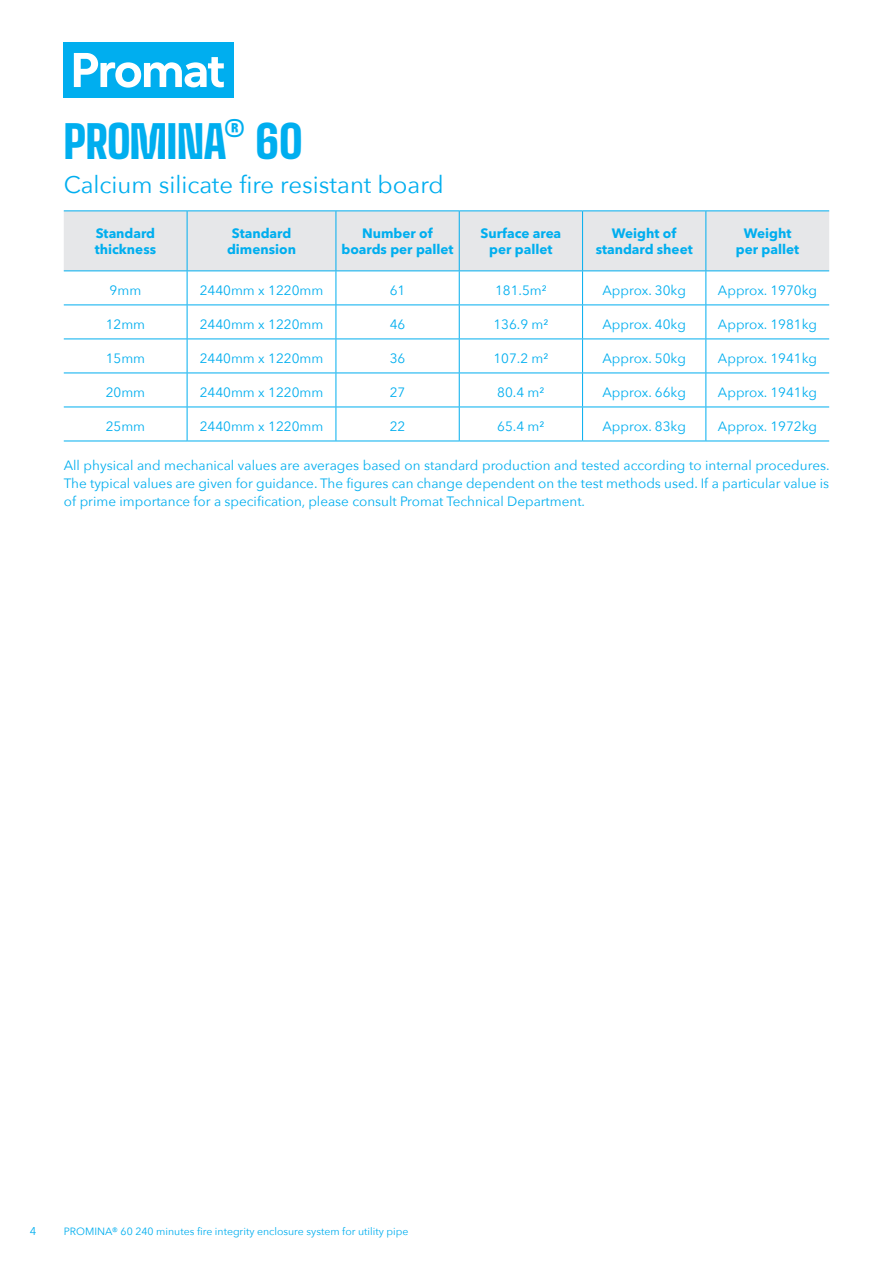
<style>
.page{position:relative;width:893px;height:1263px;background:#fff}
.page>*{position:absolute;margin:0;border:0;box-sizing:border-box;transform-origin:0 0}
.t1{font:900 45px "Big Shoulders Text";color:#00aeef}
.t2{font:24px "Avenir Next";color:#00aeef}
.t3{font:13.5px/18px "Avenir Next";color:#00aeef;text-align:justify}
.t4{font:700 13.5px/16.2px "Avenir Next W1 G";color:#00aeef;text-align:center}
.t5{font:11.25px "Avenir Next";color:#00aeef}
.t6{font:10.5px "Avenir Next";color:#00aeef}
</style>
<div class="page">
<div style="left:64px;top:43px;width:170px;height:55px;background:#00aeef"></div>
<svg style="left:74px;top:53px;width:150px;height:35px"></svg>
<div style="left:64px;top:211px;width:765px;height:59px;background:#e6e7e9"></div>
<hr style="left:64px;top:210px;width:123px;height:1px;background:#00aeef">
<hr style="left:187px;top:210px;width:149px;height:1px;background:#00aeef">
<hr style="left:187px;top:211px;width:1px;height:59px;background:#00aeef">
<hr style="left:336px;top:210px;width:123px;height:1px;background:#00aeef">
<hr style="left:336px;top:211px;width:1px;height:59px;background:#00aeef">
<hr style="left:459px;top:210px;width:124px;height:1px;background:#00aeef">
<hr style="left:583px;top:210px;width:123px;height:1px;background:#00aeef">
<hr style="left:706px;top:210px;width:123px;height:1px;background:#00aeef">
<hr style="left:64px;top:270px;width:123px;height:1px;background:#00aeef">
<hr style="left:187px;top:270px;width:149px;height:1px;background:#00aeef">
<hr style="left:336px;top:270px;width:123px;height:1px;background:#00aeef">
<hr style="left:459px;top:270px;width:124px;height:1px;background:#00aeef">
<hr style="left:583px;top:270px;width:123px;height:1px;background:#00aeef">
<hr style="left:706px;top:270px;width:123px;height:1px;background:#00aeef">
<hr style="left:187px;top:304px;width:149px;height:1px;background:#00aeef">
<hr style="left:187px;top:339px;width:149px;height:1px;background:#00aeef">
<hr style="left:187px;top:373px;width:149px;height:1px;background:#00aeef">
<hr style="left:187px;top:407px;width:149px;height:1px;background:#00aeef">
<hr style="left:187px;top:441px;width:149px;height:1px;background:#00aeef">
<hr style="left:187px;top:271px;width:1px;height:33px;background:#00aeef">
<hr style="left:336px;top:271px;width:1px;height:33px;background:#00aeef">
<hr style="left:64px;top:304px;width:123px;height:1px;background:#00aeef">
<hr style="left:187px;top:305px;width:1px;height:34px;background:#00aeef">
<hr style="left:336px;top:304px;width:123px;height:1px;background:#00aeef">
<hr style="left:336px;top:305px;width:1px;height:34px;background:#00aeef">
<hr style="left:459px;top:304px;width:124px;height:1px;background:#00aeef">
<hr style="left:583px;top:304px;width:123px;height:1px;background:#00aeef">
<hr style="left:706px;top:304px;width:123px;height:1px;background:#00aeef">
<hr style="left:64px;top:339px;width:123px;height:1px;background:#00aeef">
<hr style="left:187px;top:339px;width:1px;height:34px;background:#00aeef">
<hr style="left:336px;top:339px;width:123px;height:1px;background:#00aeef">
<hr style="left:336px;top:339px;width:1px;height:34px;background:#00aeef">
<hr style="left:459px;top:339px;width:124px;height:1px;background:#00aeef">
<hr style="left:583px;top:339px;width:123px;height:1px;background:#00aeef">
<hr style="left:706px;top:339px;width:123px;height:1px;background:#00aeef">
<hr style="left:64px;top:373px;width:123px;height:1px;background:#00aeef">
<hr style="left:187px;top:373px;width:1px;height:34px;background:#00aeef">
<hr style="left:336px;top:373px;width:123px;height:1px;background:#00aeef">
<hr style="left:336px;top:373px;width:1px;height:34px;background:#00aeef">
<hr style="left:459px;top:373px;width:124px;height:1px;background:#00aeef">
<hr style="left:583px;top:373px;width:123px;height:1px;background:#00aeef">
<hr style="left:706px;top:373px;width:123px;height:1px;background:#00aeef">
<hr style="left:64px;top:407px;width:123px;height:1px;background:#00aeef">
<hr style="left:187px;top:407px;width:1px;height:34px;background:#00aeef">
<hr style="left:336px;top:407px;width:123px;height:1px;background:#00aeef">
<hr style="left:336px;top:407px;width:1px;height:34px;background:#00aeef">
<hr style="left:459px;top:407px;width:124px;height:1px;background:#00aeef">
<hr style="left:583px;top:407px;width:123px;height:1px;background:#00aeef">
<hr style="left:706px;top:407px;width:123px;height:1px;background:#00aeef">
<hr style="left:64px;top:441px;width:123px;height:1px;background:#00aeef">
<hr style="left:336px;top:441px;width:123px;height:1px;background:#00aeef">
<hr style="left:459px;top:441px;width:124px;height:1px;background:#00aeef">
<hr style="left:583px;top:441px;width:123px;height:1px;background:#00aeef">
<hr style="left:706px;top:441px;width:123px;height:1px;background:#00aeef">
<hr style="left:459px;top:211px;width:1px;height:59px;background:#00aeef">
<hr style="left:582px;top:211px;width:1px;height:59px;background:#00aeef">
<hr style="left:705px;top:211px;width:1px;height:59px;background:#00aeef">
<hr style="left:459px;top:271px;width:1px;height:33px;background:#00aeef">
<hr style="left:582px;top:271px;width:1px;height:33px;background:#00aeef">
<hr style="left:705px;top:271px;width:1px;height:33px;background:#00aeef">
<hr style="left:459px;top:305px;width:1px;height:34px;background:#00aeef">
<hr style="left:582px;top:305px;width:1px;height:34px;background:#00aeef">
<hr style="left:705px;top:305px;width:1px;height:34px;background:#00aeef">
<hr style="left:459px;top:339px;width:1px;height:34px;background:#00aeef">
<hr style="left:582px;top:339px;width:1px;height:34px;background:#00aeef">
<hr style="left:705px;top:339px;width:1px;height:34px;background:#00aeef">
<hr style="left:459px;top:373px;width:1px;height:34px;background:#00aeef">
<hr style="left:582px;top:373px;width:1px;height:34px;background:#00aeef">
<hr style="left:705px;top:373px;width:1px;height:34px;background:#00aeef">
<hr style="left:459px;top:407px;width:1px;height:34px;background:#00aeef">
<hr style="left:582px;top:407px;width:1px;height:34px;background:#00aeef">
<hr style="left:705px;top:407px;width:1px;height:34px;background:#00aeef">
<h1 class="t1" style="left:64px;top:109px;width:241px">PROMINA® 60</h1>
<h2 class="t2" style="left:64px;top:164px;width:381px">Calcium silicate fire resistant board</h2>
<p class="t4" style="left:95px;top:225px;width:63px;text-align:left">Standard thickness</p>
<p class="t4" style="left:227px;top:225px;width:70px">Standard dimension</p>
<p class="t4" style="left:342px;top:225px;width:114px">Number of boards per pallet</p>
<p class="t4" style="left:481px;top:225px;width:82px">Surface area per pallet</p>
<p class="t4" style="left:596px;top:225px;width:99px">Weight of standard sheet</p>
<p class="t4" style="left:736px;top:225px;width:65px">Weight per pallet</p>
<p class="t3" style="left:110px;top:280px;width:33px">9mm</p>
<p class="t3" style="left:200px;top:280px;width:125px">2440mm x 1220mm</p>
<p class="t3" style="left:390px;top:280px;width:17px">61</p>
<p class="t3" style="left:495px;top:280px;width:53px">181.5m²</p>
<p class="t3" style="left:602px;top:280px;width:85px">Approx. 30kg</p>
<p class="t3" style="left:718px;top:280px;width:101px">Approx. 1970kg</p>
<p class="t3" style="left:106px;top:314px;width:41px">12mm</p>
<p class="t3" style="left:200px;top:314px;width:125px">2440mm x 1220mm</p>
<p class="t3" style="left:390px;top:314px;width:17px">46</p>
<p class="t3" style="left:493px;top:314px;width:57px">136.9 m²</p>
<p class="t3" style="left:602px;top:314px;width:85px">Approx. 40kg</p>
<p class="t3" style="left:718px;top:314px;width:101px">Approx. 1981kg</p>
<p class="t3" style="left:106px;top:348px;width:41px">15mm</p>
<p class="t3" style="left:200px;top:348px;width:125px">2440mm x 1220mm</p>
<p class="t3" style="left:390px;top:348px;width:17px">36</p>
<p class="t3" style="left:493px;top:348px;width:57px">107.2 m²</p>
<p class="t3" style="left:602px;top:348px;width:85px">Approx. 50kg</p>
<p class="t3" style="left:718px;top:348px;width:101px">Approx. 1941kg</p>
<p class="t3" style="left:106px;top:382px;width:41px">20mm</p>
<p class="t3" style="left:200px;top:382px;width:125px">2440mm x 1220mm</p>
<p class="t3" style="left:390px;top:382px;width:17px">27</p>
<p class="t3" style="left:497px;top:382px;width:49px">80.4 m²</p>
<p class="t3" style="left:602px;top:382px;width:85px">Approx. 66kg</p>
<p class="t3" style="left:718px;top:382px;width:101px">Approx. 1941kg</p>
<p class="t3" style="left:106px;top:416px;width:41px">25mm</p>
<p class="t3" style="left:200px;top:416px;width:125px">2440mm x 1220mm</p>
<p class="t3" style="left:390px;top:416px;width:17px">22</p>
<p class="t3" style="left:497px;top:416px;width:49px">65.4 m²</p>
<p class="t3" style="left:602px;top:416px;width:85px">Approx. 83kg</p>
<p class="t3" style="left:718px;top:416px;width:101px">Approx. 1972kg</p>
<p class="t3" style="left:64px;top:456px;width:767px">All physical and mechanical values are averages based on standard production and tested according to internal procedures.<br>The typical values are given for guidance. The figures can change dependent on the test methods used. If a particular value is of prime importance for a specification, please consult Promat Technical Department.</p>
<p class="t5" style="left:30px;top:1222px;width:8px">4</p>
<p class="t6" style="left:64px;top:1223px;width:346px">PROMINA® 60 240 minutes fire integrity enclosure system for utility pipe</p>
</div>
